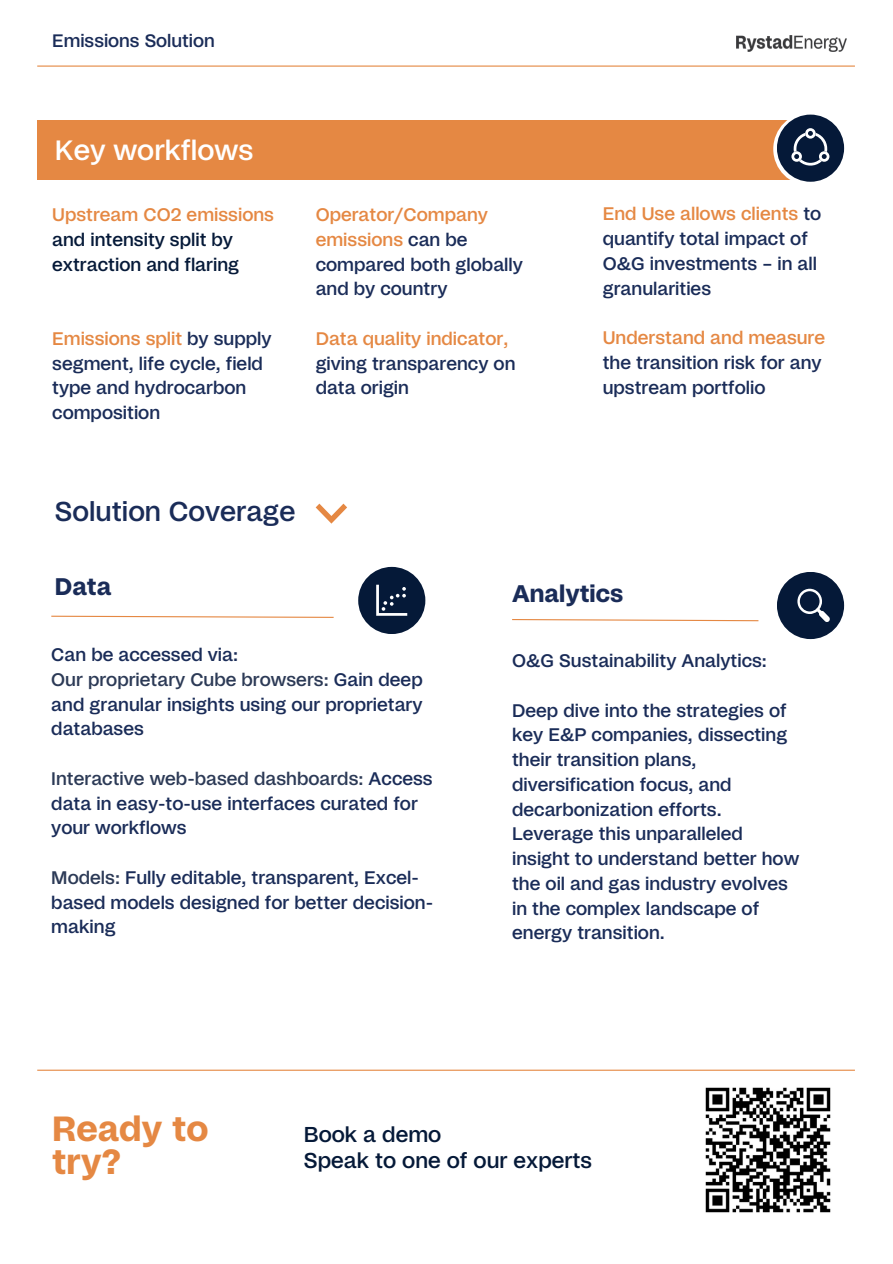
<style>
.page{position:relative;width:893px;height:1264px;background:#fff}
.page>*{position:absolute;margin:0;border:0;box-sizing:border-box;transform-origin:0 0}
.t1{font:700 34.95px/32.7px "Studio 6";color:#e58843}
.t2{font:500 27.9px "Studio 6";color:#fff}
.t3{font:500 27.15px "Studio 6";color:#1a2c58}
.t4{font:700 24px "Studio 6";color:#1a2c58}
.t5{font:500 21.45px "Studio 6";color:#051938}
.t6{font:500 18.15px/24.8px "Studio 6";color:#1a2c58}
.t7{font:500 18.15px/24.8px "Studio 6";color:#051938}
.t8{font:500 18px "Studio 6";color:#1a2c58}
.s1{color:#e58843}
.s2{color:#2c3a56}
</style>
<div class="page">
<hr style="left:37px;top:65px;width:817px;height:2px;background:#e58843">
<img style="left:736px;top:35px;width:110px;height:16px">
<div style="left:37px;top:121px;width:787px;height:59px;background:#e58843"></div>
<svg style="left:773px;top:112px;width:73px;height:74px"></svg>
<div style="left:776px;top:115px;width:68px;height:67px;background:#051938;border-radius:50%"></div>
<div style="left:358px;top:567px;width:67px;height:67px;background:#051938;border-radius:50%"></div>
<svg style="left:51px;top:615px;width:283px;height:3px"></svg>
<svg style="left:512px;top:619px;width:247px;height:3px"></svg>
<svg style="left:315px;top:503px;width:32px;height:20px"></svg>
<svg style="left:791px;top:128px;width:39px;height:38px"></svg>
<div style="left:776px;top:572px;width:68px;height:67px;background:#051938;border-radius:50%"></div>
<svg style="left:797px;top:588px;width:33px;height:34px"></svg>
<svg style="left:376px;top:584px;width:31px;height:31px"></svg>
<hr style="left:37px;top:1069px;width:817px;height:1px;background:#e58843">
<img style="left:705px;top:1087px;width:126px;height:126px">
<p class="t8" style="left:52px;top:33px;width:164px">Emissions Solution</p>
<p class="t2" style="left:55px;top:138px;width:200px">Key workflows</p>
<p class="t7" style="left:52px;top:203px;width:223px"><span class="s1">Upstream CO2 emissions </span>and intensity split by extraction and flaring</p>
<p class="t6" style="left:52px;top:327px;width:221px"><span class="s1">Emissions split</span> by supply segment, life cycle, field type and hydrocarbon composition</p>
<p class="t6" style="left:315px;top:203px;width:209px"><span class="s1">Operator/Company emissions</span> can be compared both globally and by country</p>
<p class="t6" style="left:315px;top:327px;width:201px"><span class="s1">Data quality indicator, </span>giving transparency on data origin</p>
<p class="t3" style="left:55px;top:499px;width:242px">Solution Coverage</p>
<p class="t6" style="left:602px;top:202px;width:220px"><span class="s1">End Use allows clients</span> to quantify total impact of<br>O&amp;G investments – in all granularities</p>
<p class="t6" style="left:602px;top:326px;width:224px"><span class="s1">Understand and measure </span>the transition risk for any upstream portfolio</p>
<p class="t4" style="left:55px;top:576px;width:58px">Data</p>
<p class="t4" style="left:512px;top:582px;width:113px">Analytics</p>
<p class="t6" style="left:51px;top:643px;width:188px">Can be accessed via:</p>
<p class="t6" style="left:51px;top:668px;width:373px;text-align:justify"><span class="s2">Our proprietary Cube browsers:</span> Gain deep and granular insights using our proprietary databases</p>
<p class="t6" style="left:51px;top:767px;width:383px"><span class="s2">Interactive web-based dashboards:</span> Access data in easy-to-use interfaces curated for your workflows</p>
<p class="t6" style="left:51px;top:865px;width:383px"><span class="s2">Models:</span> Fully editable, transparent, Excel&shy;based models designed for better decision&shy;making</p>
<p class="t6" style="left:512px;top:649px;width:256px">O&amp;G Sustainability Analytics:</p>
<p class="t6" style="left:512px;top:698px;width:289px">Deep dive into the strategies of key E&amp;P companies, dissecting their transition plans, diversification focus, and decarbonization efforts.<br>Leverage this unparalleled insight to understand better how the oil and gas industry evolves in the complex landscape of energy transition.</p>
<p class="t1" style="left:52px;top:1114px;width:158px">Ready to try?</p>
<p class="t5" style="left:304px;top:1124px;width:139px">Book a demo</p>
<p class="t5" style="left:304px;top:1151px;width:290px">Speak to one of our experts</p>
</div>
